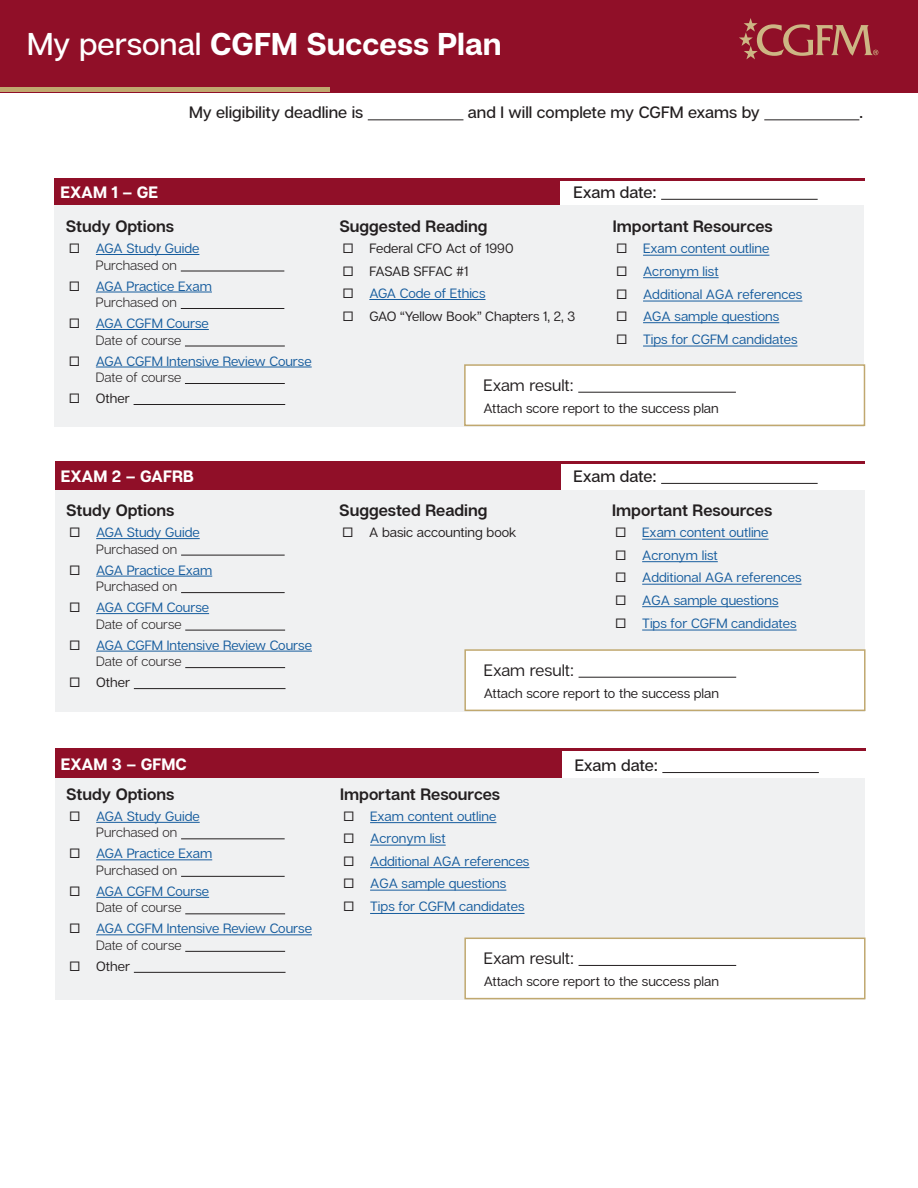
<style>
.page{position:relative;width:918px;height:1188px;background:#fff}
.page>*{position:absolute;margin:0;border:0;box-sizing:border-box;transform-origin:0 0}
.t1{font:700 31.5px "Articulat CF";color:#fff}
.t2{font:600 16.5px "Articulat CF";color:#231f20}
.t3{font:500 16.5px "Articulat CF";color:#231f20}
.t4{font:16.5px "Articulat CF";color:#231f20}
.t5{font:700 16.5px "Articulat CF";color:#fff}
.t6{font:13.5px/22.6px "Articulat CF";color:#175d9e}
.t7{font:13.5px "Articulat CF";color:#231f20}
.Schedule_sub_bullet{font:300 13.5px "Articulat CF";color:#231f20}
.t8{font:13.5px "Articulat CF";letter-spacing:-.025em;color:#231f20}
.s1{font-weight:500}
.s2{font-family:"Europa";color:#231f20}
.s3{font-family:"Europa"}
</style>
<div class="page">
<div style="left:0;top:0;width:918px;height:93px;background:#900f28"></div>
<hr style="left:368px;top:119px;width:95px;height:1px;background:#231f20">
<hr style="left:764px;top:119px;width:95px;height:1px;background:#231f20">
<hr style="left:0;top:88px;width:330px;height:4px;background:#c0a86f">
<div style="left:54px;top:205px;width:810px;height:222px;background:#f0f1f2"></div>
<div style="left:54px;top:178px;width:506px;height:27px;background:#900f28"></div>
<hr style="left:96px;top:254px;width:103px;height:1px;background:#175d9e">
<hr style="left:181px;top:271px;width:103px;height:1px;background:#231f20">
<hr style="left:96px;top:292px;width:116px;height:1px;background:#175d9e">
<hr style="left:181px;top:308px;width:103px;height:1px;background:#231f20">
<hr style="left:96px;top:329px;width:113px;height:1px;background:#175d9e">
<hr style="left:185px;top:346px;width:100px;height:1px;background:#231f20">
<hr style="left:96px;top:367px;width:216px;height:1px;background:#175d9e">
<hr style="left:185px;top:383px;width:100px;height:1px;background:#231f20">
<hr style="left:134px;top:404px;width:151px;height:1px;background:#231f20">
<hr style="left:369px;top:299px;width:117px;height:1px;background:#175d9e">
<hr style="left:661px;top:199px;width:157px;height:1px;background:#231f20">
<div style="left:465px;top:365px;width:399px;height:60px;background:#fff"></div>
<hr style="left:578px;top:392px;width:158px;height:1px;background:#231f20">
<div style="left:464px;top:364px;width:401px;height:62px;border:2px solid #c0a86f"></div>
<hr style="left:561px;top:178px;width:304px;height:3px;background:#900f28">
<div style="left:55px;top:490px;width:810px;height:222px;background:#f0f1f2"></div>
<div style="left:55px;top:461px;width:506px;height:29px;background:#900f28"></div>
<hr style="left:96px;top:538px;width:104px;height:1px;background:#175d9e">
<hr style="left:181px;top:555px;width:104px;height:1px;background:#231f20">
<hr style="left:96px;top:576px;width:116px;height:1px;background:#175d9e">
<hr style="left:181px;top:592px;width:104px;height:1px;background:#231f20">
<hr style="left:96px;top:613px;width:113px;height:1px;background:#175d9e">
<hr style="left:185px;top:630px;width:100px;height:1px;background:#231f20">
<hr style="left:96px;top:651px;width:216px;height:1px;background:#175d9e">
<hr style="left:185px;top:667px;width:100px;height:1px;background:#231f20">
<hr style="left:134px;top:688px;width:152px;height:1px;background:#231f20">
<hr style="left:661px;top:483px;width:157px;height:1px;background:#231f20">
<div style="left:465px;top:650px;width:400px;height:60px;background:#fff"></div>
<hr style="left:579px;top:677px;width:157px;height:1px;background:#231f20">
<div style="left:464px;top:649px;width:402px;height:62px;border:2px solid #c0a86f"></div>
<hr style="left:561px;top:461px;width:304px;height:3px;background:#900f28">
<div style="left:55px;top:778px;width:810px;height:222px;background:#f0f1f2"></div>
<div style="left:55px;top:748px;width:507px;height:30px;background:#900f28"></div>
<hr style="left:96px;top:822px;width:104px;height:1px;background:#175d9e">
<hr style="left:181px;top:839px;width:104px;height:1px;background:#231f20">
<hr style="left:96px;top:860px;width:116px;height:1px;background:#175d9e">
<hr style="left:181px;top:876px;width:104px;height:1px;background:#231f20">
<hr style="left:96px;top:897px;width:113px;height:1px;background:#175d9e">
<hr style="left:185px;top:914px;width:100px;height:1px;background:#231f20">
<hr style="left:96px;top:935px;width:216px;height:1px;background:#175d9e">
<hr style="left:185px;top:951px;width:100px;height:1px;background:#231f20">
<hr style="left:134px;top:972px;width:152px;height:1px;background:#231f20">
<hr style="left:662px;top:772px;width:157px;height:1px;background:#231f20">
<div style="left:465px;top:938px;width:400px;height:61px;background:#fff"></div>
<hr style="left:579px;top:965px;width:157px;height:1px;background:#231f20">
<div style="left:464px;top:938px;width:402px;height:61px;border:2px solid #c0a86f"></div>
<hr style="left:562px;top:748px;width:304px;height:3px;background:#900f28">
<svg style="left:739px;top:18px;width:139px;height:41px"></svg>
<hr style="left:643px;top:255px;width:126px;height:1px;background:#175d9e">
<hr style="left:643px;top:277px;width:76px;height:1px;background:#175d9e">
<hr style="left:643px;top:301px;width:159px;height:1px;background:#175d9e">
<hr style="left:643px;top:322px;width:136px;height:1px;background:#175d9e">
<hr style="left:643px;top:346px;width:154px;height:1px;background:#175d9e">
<hr style="left:642px;top:539px;width:127px;height:1px;background:#175d9e">
<hr style="left:642px;top:561px;width:76px;height:1px;background:#175d9e">
<hr style="left:642px;top:584px;width:160px;height:1px;background:#175d9e">
<hr style="left:642px;top:606px;width:136px;height:1px;background:#175d9e">
<hr style="left:642px;top:630px;width:155px;height:1px;background:#175d9e">
<hr style="left:370px;top:822px;width:126px;height:1px;background:#175d9e">
<hr style="left:370px;top:845px;width:76px;height:1px;background:#175d9e">
<hr style="left:370px;top:867px;width:159px;height:1px;background:#175d9e">
<hr style="left:370px;top:890px;width:136px;height:1px;background:#175d9e">
<hr style="left:370px;top:913px;width:155px;height:1px;background:#175d9e">
<p class="t1" style="left:27px;top:25px;width:476px"><span class="s1">My personal</span> CGFM Success Plan</p>
<p class="t3" style="left:189px;top:103px;width:176px">My eligibility deadline is</p>
<p class="t3" style="left:468px;top:103px;width:293px">and I will complete my CGFM exams by</p>
<p class="t3" style="left:859px;top:103px;width:5px">.</p>
<p class="t5" style="left:60px;top:182px;width:99px">EXAM 1 – GE</p>
<p class="t2" style="left:66px;top:216px;width:110px">Study Options</p>
<p class="t6" style="left:69px;top:237px;width:132px"><span class="s2">☐</span> AGA Study Guide</p>
<p class="Schedule_sub_bullet" style="left:96px;top:257px;width:83px">Purchased on</p>
<p class="t6" style="left:69px;top:275px;width:145px"><span class="s2">☐</span> AGA Practice Exam</p>
<p class="Schedule_sub_bullet" style="left:96px;top:295px;width:83px">Purchased on</p>
<p class="t6" style="left:69px;top:312px;width:141px"><span class="s2">☐</span> AGA CGFM Course</p>
<p class="Schedule_sub_bullet" style="left:96px;top:332px;width:87px">Date of course</p>
<p class="t6" style="left:69px;top:350px;width:244px"><span class="s2">☐</span> AGA CGFM Intensive Review Course</p>
<p class="Schedule_sub_bullet" style="left:96px;top:370px;width:87px">Date of course</p>
<p class="t7" style="left:69px;top:391px;width:62px"><span class="s3">☐</span> Other</p>
<p class="t5" style="left:61px;top:466px;width:135px">EXAM 2 – GAFRB</p>
<p class="t2" style="left:66px;top:501px;width:110px">Study Options</p>
<p class="t6" style="left:69px;top:522px;width:132px"><span class="s2">☐</span> AGA Study Guide</p>
<p class="Schedule_sub_bullet" style="left:96px;top:541px;width:83px">Purchased on</p>
<p class="t6" style="left:69px;top:559px;width:145px"><span class="s2">☐</span> AGA Practice Exam</p>
<p class="Schedule_sub_bullet" style="left:96px;top:579px;width:83px">Purchased on</p>
<p class="t6" style="left:69px;top:597px;width:141px"><span class="s2">☐</span> AGA CGFM Course</p>
<p class="Schedule_sub_bullet" style="left:96px;top:616px;width:87px">Date of course</p>
<p class="t6" style="left:69px;top:634px;width:244px"><span class="s2">☐</span> AGA CGFM Intensive Review Course</p>
<p class="Schedule_sub_bullet" style="left:96px;top:654px;width:87px">Date of course</p>
<p class="t7" style="left:69px;top:675px;width:62px"><span class="s3">☐</span> Other</p>
<p class="t5" style="left:61px;top:754px;width:127px">EXAM 3 – GFMC</p>
<p class="t2" style="left:66px;top:784px;width:110px">Study Options</p>
<p class="t6" style="left:69px;top:805px;width:132px"><span class="s2">☐</span> AGA Study Guide</p>
<p class="Schedule_sub_bullet" style="left:96px;top:825px;width:83px">Purchased on</p>
<p class="t6" style="left:69px;top:843px;width:145px"><span class="s2">☐</span> AGA Practice Exam</p>
<p class="Schedule_sub_bullet" style="left:96px;top:863px;width:83px">Purchased on</p>
<p class="t6" style="left:69px;top:880px;width:141px"><span class="s2">☐</span> AGA CGFM Course</p>
<p class="Schedule_sub_bullet" style="left:96px;top:900px;width:87px">Date of course</p>
<p class="t6" style="left:69px;top:918px;width:244px"><span class="s2">☐</span> AGA CGFM Intensive Review Course</p>
<p class="Schedule_sub_bullet" style="left:96px;top:938px;width:87px">Date of course</p>
<p class="t7" style="left:69px;top:958px;width:62px"><span class="s3">☐</span> Other</p>
<p class="t3" style="left:573px;top:182px;width:85px">Exam date:</p>
<p class="t2" style="left:339px;top:216px;width:150px">Suggested Reading</p>
<p class="t7" style="left:342px;top:241px;width:173px"><span class="s3">☐</span> Federal CFO Act of 1990</p>
<p class="t8" style="left:342px;top:263px;width:128px"><span class="s3">☐</span> FASAB SFFAC #1</p>
<p class="t6" style="left:342px;top:282px;width:145px"><span class="s2">☐</span> AGA Code of Ethics</p>
<p class="t7" style="left:342px;top:308px;width:234px"><span class="s3">☐</span> GAO “Yellow Book” Chapters 1, 2, 3</p>
<p class="t2" style="left:613px;top:216px;width:162px">Important Resources</p>
<p class="t6" style="left:616px;top:238px;width:188px"><span class="s2">☐</span> Exam content outline<br><span class="s2">☐</span> Acronym list<br><span class="s2">☐</span> Additional AGA references <span class="s2">☐</span> AGA sample questions<br><span class="s2">☐</span> Tips for CGFM candidates</p>
<p class="t4" style="left:484px;top:375px;width:92px">Exam result:</p>
<p class="t7" style="left:484px;top:400px;width:237px">Attach score report to the success plan</p>
<p class="t2" style="left:339px;top:501px;width:150px">Suggested Reading</p>
<p class="t7" style="left:342px;top:525px;width:176px"><span class="s3">☐</span> A basic accounting book</p>
<p class="t3" style="left:573px;top:466px;width:85px">Exam date:</p>
<p class="t2" style="left:612px;top:501px;width:162px">Important Resources</p>
<p class="t6" style="left:615px;top:522px;width:188px"><span class="s2">☐</span> Exam content outline<br><span class="s2">☐</span> Acronym list<br><span class="s2">☐</span> Additional AGA references <span class="s2">☐</span> AGA sample questions<br><span class="s2">☐</span> Tips for CGFM candidates</p>
<p class="t4" style="left:484px;top:660px;width:92px">Exam result:</p>
<p class="t7" style="left:484px;top:685px;width:237px">Attach score report to the success plan</p>
<p class="t2" style="left:340px;top:784px;width:162px">Important Resources</p>
<p class="t6" style="left:343px;top:805px;width:188px"><span class="s2">☐</span> Exam content outline<br><span class="s2">☐</span> Acronym list<br><span class="s2">☐</span> Additional AGA references <span class="s2">☐</span> AGA sample questions<br><span class="s2">☐</span> Tips for CGFM candidates</p>
<p class="t3" style="left:575px;top:755px;width:85px">Exam date:</p>
<p class="t4" style="left:484px;top:948px;width:92px">Exam result:</p>
<p class="t7" style="left:484px;top:974px;width:237px">Attach score report to the success plan</p>
</div>
